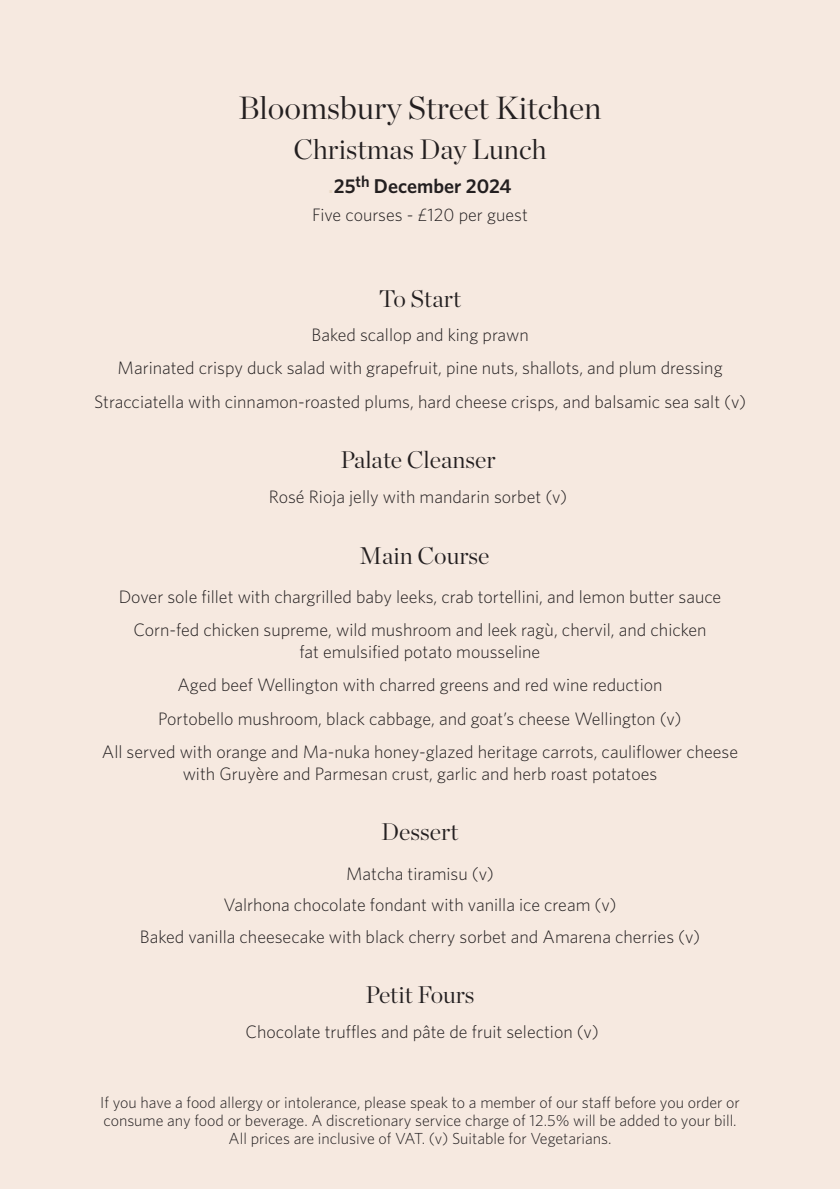
<style>
.page{position:relative;width:840px;height:1191px;background:#fff}
.page>*{position:absolute;margin:0;border:0;box-sizing:border-box;transform-origin:0 0}
._01_Main_heading{font:300 32px "Chronicle Display";color:#231f20}
._01_Main_sub_heading{font:300 28px "Chronicle Display";color:#231f20}
._03_Menu{font:300 24px "Chronicle Display";color:#231f20}
._01_Main_sub_heading-2{font:600 20px "Whitney";color:#231f20}
._03_Description__Menu{font:300 18px/22px "Whitney";color:#231f20;text-align:center}
._01_Main_sub_heading-3{font:300 18px "Whitney";color:#231f20}
._07_Footer{font:300 16px/18px "Whitney";color:#231f20;text-align:center}
.s1{color:#e9d8c4}
</style>
<div class="page">
<div style="left:0;top:0;width:839px;height:1188px;background:#f6e9e0"></div>
<p class="_01_Main_heading" style="left:238px;top:84px;width:364px">Bloomsbury Street Kitchen</p>
<p class="_01_Main_sub_heading" style="left:293px;top:128px;width:254px">Christmas Day Lunch</p>
<p class="_01_Main_sub_heading-2" style="left:328px;top:174px;width:184px"><span class="s1">.</span>25<sup>th</sup> December 2024</p>
<p class="_01_Main_sub_heading-3" style="left:312px;top:204px;width:217px">Five courses - £120 per guest</p>
<p class="_03_Menu" style="left:379px;top:280px;width:83px">To Start</p>
<p class="_03_Description__Menu" style="left:311px;top:323px;width:219px">Baked scallop and king prawn</p>
<p class="_03_Description__Menu" style="left:117px;top:357px;width:606px">Marinated crispy duck salad with grapefruit, pine nuts, shallots, and plum dressing</p>
<p class="_03_Description__Menu" style="left:94px;top:390px;width:653px">Stracciatella with cinnamon-roasted plums, hard cheese crisps, and balsamic sea salt (v)</p>
<p class="_03_Menu" style="left:340px;top:441px;width:157px">Palate Cleanser</p>
<p class="_03_Description__Menu" style="left:269px;top:486px;width:300px">Rosé Rioja jelly with mandarin sorbet (v)</p>
<p class="_03_Menu" style="left:359px;top:537px;width:131px">Main Course</p>
<p class="_03_Description__Menu" style="left:119px;top:585px;width:603px">Dover sole fillet with chargrilled baby leeks, crab tortellini, and lemon butter sauce</p>
<p class="_03_Description__Menu" style="left:133px;top:618px;width:574px">Corn-fed chicken supreme, wild mushroom and leek ragù, chervil, and chicken fat emulsified potato mousseline</p>
<p class="_03_Description__Menu" style="left:177px;top:674px;width:486px">Aged beef Wellington with charred greens and red wine reduction</p>
<p class="_03_Description__Menu" style="left:158px;top:707px;width:524px">Portobello mushroom, black cabbage, and goat’s cheese Wellington (v)</p>
<p class="_03_Description__Menu" style="left:102px;top:740px;width:637px">All served with orange and Ma-nuka honey-glazed heritage carrots, cauliflower cheese with Gruyère and Parmesan crust, garlic and herb roast potatoes</p>
<p class="_03_Menu" style="left:381px;top:813px;width:79px">Dessert</p>
<p class="_03_Description__Menu" style="left:346px;top:862px;width:149px">Matcha tiramisu (v)</p>
<p class="_03_Description__Menu" style="left:223px;top:893px;width:394px">Valrhona chocolate fondant with vanilla ice cream (v)</p>
<p class="_03_Description__Menu" style="left:140px;top:925px;width:561px">Baked vanilla cheesecake with black cherry sorbet and Amarena cherries (v)</p>
<p class="_03_Menu" style="left:365px;top:976px;width:111px">Petit Fours</p>
<p class="_03_Description__Menu" style="left:245px;top:1020px;width:355px">Chocolate truffles and pâte de fruit selection (v)</p>
<p class="_07_Footer" style="left:100px;top:1093px;width:640px">If you have a food allergy or intolerance, please speak to a member of our staff before you order or consume any food or beverage. A discretionary service charge of 12.5% will be added to your bill.<br>All prices are inclusive of VAT. (v) Suitable for Vegetarians.</p>
</div>
